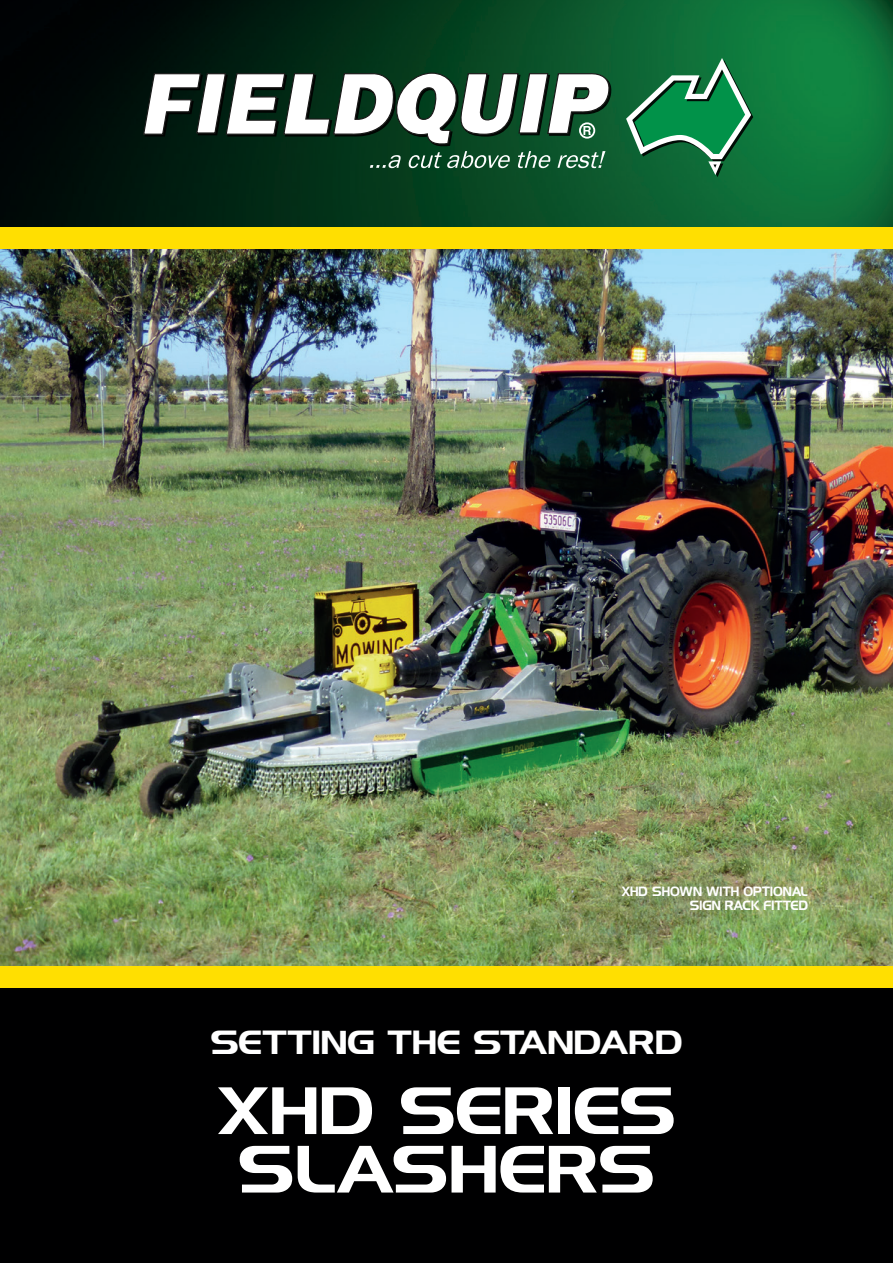
<style>
.page{position:relative;width:893px;height:1263px;background:#fff}
.page>*{position:absolute;margin:0;border:0;box-sizing:border-box;transform-origin:0 0}
.t1{font:60px/58.5px "Highland Gothic FLF";color:#fff;text-align:center;scale:1.15 1}
.t2{font:30px "Highland Gothic FLF";color:#fff;scale:1.15 1}
.t3{font:12px/14.4px "Highland Gothic FLF";color:#fff;text-align:right}
</style>
<div class="page">
<img style="left:0;top:249px;width:892px;height:718px">
<img style="left:0;top:0;width:893px;height:228px">
<div style="left:0;top:977px;width:893px;height:286px;background:#000001"></div>
<div style="left:0;top:967px;width:892px;height:21px;background:#ffdf01"></div>
<div style="left:0;top:228px;width:893px;height:21px;background:#ffdf01"></div>
<svg style="left:626px;top:58px;width:127px;height:119px"></svg>
<svg style="left:142px;top:72px;width:470px;height:96px"></svg>
<p class="t3" style="left:621px;top:883px;width:188px">XHD SHOWN WITH OPTIONAL<br>SIGN RACK FITTED</p>
<h2 class="t2" style="left:210px;top:1021px;width:412px">SETTING THE STANDARD</h2>
<h1 class="t1" style="left:217px;top:1078px;width:401px">XHD SERIES<br>SLASHERS</h1>
</div>
